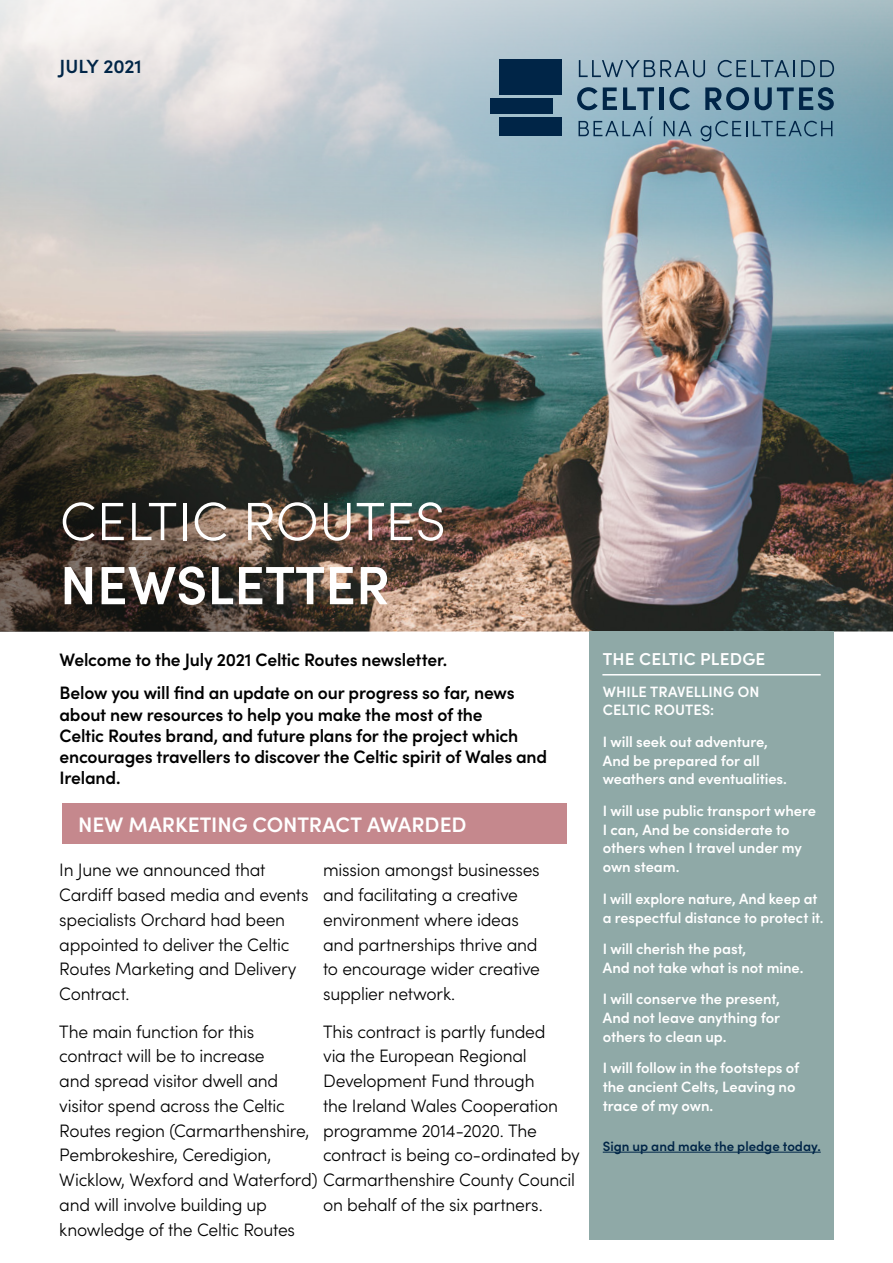
<style>
.page{position:relative;width:893px;height:1263px;background:#fff}
.page>*{position:absolute;margin:0;border:0;box-sizing:border-box;transform-origin:0 0}
.t1{font:600 21px "Sofia Pro";letter-spacing:-.005em;color:#fff}
.t2{font:600 19.2px "Sofia Pro";letter-spacing:-.005em;color:#002547}
.t3{font:300 18px/24.8px "Sofia Pro";letter-spacing:-.015em;color:#000}
.t4{font:600 18px/21px "Sofia Pro";letter-spacing:-.01em;color:#000}
.t5{font:600 17.25px "Sofia Pro";letter-spacing:.01em;color:#fff}
.t6{font:600 15px/18.8px "Sofia Pro";letter-spacing:-.005em;color:#fff}
.t7{font:600 15px/18.8px "Sofia Pro";letter-spacing:-.005em;color:#fff;scale:.96 1}
.t8{font:600 13.5px "Sofia Pro";color:#002547}
</style>
<div class="page">
<img style="left:631px;top:0;width:262px;height:631px">
<div style="left:589px;top:631px;width:244px;height:608px;background:#8fa9a7"></div>
<img style="left:0;top:0;width:631px;height:631px">
<hr style="left:603px;top:1152px;width:218px;height:1px;background:#002547">
<svg style="left:63px;top:502px;width:32px;height:39px"></svg>
<svg style="left:102px;top:503px;width:22px;height:37px"></svg>
<svg style="left:132px;top:503px;width:44px;height:37px"></svg>
<hr style="left:183px;top:503px;width:3px;height:37px;background:#fff">
<svg style="left:195px;top:502px;width:31px;height:39px"></svg>
<svg style="left:248px;top:502px;width:68px;height:39px"></svg>
<svg style="left:324px;top:503px;width:27px;height:38px"></svg>
<svg style="left:357px;top:503px;width:27px;height:37px"></svg>
<svg style="left:391px;top:503px;width:21px;height:37px"></svg>
<svg style="left:418px;top:502px;width:25px;height:39px"></svg>
<svg style="left:65px;top:567px;width:27px;height:37px"></svg>
<svg style="left:102px;top:566px;width:103px;height:39px"></svg>
<svg style="left:212px;top:567px;width:21px;height:37px"></svg>
<svg style="left:239px;top:567px;width:85px;height:37px"></svg>
<svg style="left:330px;top:567px;width:23px;height:37px"></svg>
<svg style="left:361px;top:567px;width:27px;height:37px"></svg>
<svg style="left:579px;top:60px;width:126px;height:17px"></svg>
<svg style="left:718px;top:60px;width:77px;height:17px"></svg>
<svg style="left:801px;top:60px;width:33px;height:17px"></svg>
<svg style="left:577px;top:87px;width:40px;height:23px"></svg>
<svg style="left:623px;top:87px;width:31px;height:23px"></svg>
<div style="left:659px;top:87px;width:5px;height:23px;background:#002547"></div>
<svg style="left:669px;top:87px;width:21px;height:23px"></svg>
<svg style="left:705px;top:87px;width:44px;height:23px"></svg>
<svg style="left:755px;top:87px;width:79px;height:23px"></svg>
<svg style="left:579px;top:116px;width:74px;height:20px"></svg>
<svg style="left:664px;top:121px;width:28px;height:15px"></svg>
<svg style="left:701px;top:121px;width:46px;height:20px"></svg>
<svg style="left:753px;top:121px;width:79px;height:15px"></svg>
<div style="left:499px;top:59px;width:62px;height:35px;background:#002547"></div>
<div style="left:490px;top:98px;width:62px;height:16px;background:#002547"></div>
<div style="left:499px;top:118px;width:62px;height:18px;background:#002547"></div>
<hr style="left:602px;top:674px;width:219px;height:1px;background:#fff">
<div style="left:62px;top:804px;width:505px;height:40px;background:#c5888d"></div>
<p class="t2" style="left:60px;top:52px;width:84px">JULY 2021</p>
<p class="t4" style="left:60px;top:641px;width:457px;line-height:33.8px">Welcome to the July 2021 Celtic Routes newsletter.<br>Below you will find an update on our progress so far, news</p>
<p class="t4" style="left:60px;top:702px;width:489px">about new resources to help you make the most of the<br>Celtic Routes brand, and future plans for the project which encourages travellers to discover the Celtic spirit of Wales and Ireland.</p>
<p class="t1" style="left:78px;top:809px;width:390px">NEW MARKETING CONTRACT AWARDED</p>
<p class="t3" style="left:59px;top:856px;width:251px">In June we announced that<br>Cardiff based media and events specialists Orchard had been appointed to deliver the Celtic<br>Routes Marketing and Delivery<br>Contract.</p>
<p class="t3" style="left:59px;top:1018px;width:517px">The main function for this<br>contract will be to increase<br>and spread visitor dwell and<br>visitor spend across the Celtic<br>Routes region (Carmarthenshire,<br>Pembrokeshire, Ceredigion,<br>Wicklow, Wexford and Waterford) Carmarthenshire County Council and will involve building up<br>knowledge of the Celtic Routes</p>
<p class="t3" style="left:323px;top:856px;width:218px">mission amongst businesses and facilitating a creative environment where ideas and partnerships thrive and to encourage wider creative supplier network.</p>
<p class="t3" style="left:323px;top:1018px;width:258px">This contract is partly funded<br>via the European Regional<br>Development Fund through<br>the Ireland Wales Cooperation programme 2014-2020. The contract is being co-ordinated by</p>
<p class="t3" style="left:323px;top:1191px;width:221px">on behalf of the six partners.</p>
<p class="t5" style="left:603px;top:646px;width:164px">THE CELTIC PLEDGE</p>
<p class="t6" style="left:603px;top:681px;width:158px">WHILE TRAVELLING ON<br>CELTIC ROUTES:</p>
<p class="t6" style="left:603px;top:731px;width:186px">I will seek out adventure,<br>And be prepared for all weathers and eventualities.</p>
<p class="t6" style="left:603px;top:800px;width:215px">I will use public transport where<br>I can, And be considerate to others when I travel under my own steam.</p>
<p class="t7" style="left:603px;top:888px;width:231px">I will explore nature, And keep at a respectful distance to protect it.</p>
<p class="t6" style="left:603px;top:938px;width:202px">I will cherish the past,<br>And not take what is not mine.</p>
<p class="t6" style="left:603px;top:988px;width:179px;text-align:justify">I will conserve the present, And not leave anything for others to clean up.</p>
<p class="t6" style="left:603px;top:1057px;width:198px">I will follow in the footsteps of the ancient Celts, Leaving no trace of my own.</p>
<p class="t8" style="left:603px;top:1136px;width:219px">Sign up and make the pledge today.</p>
</div>
